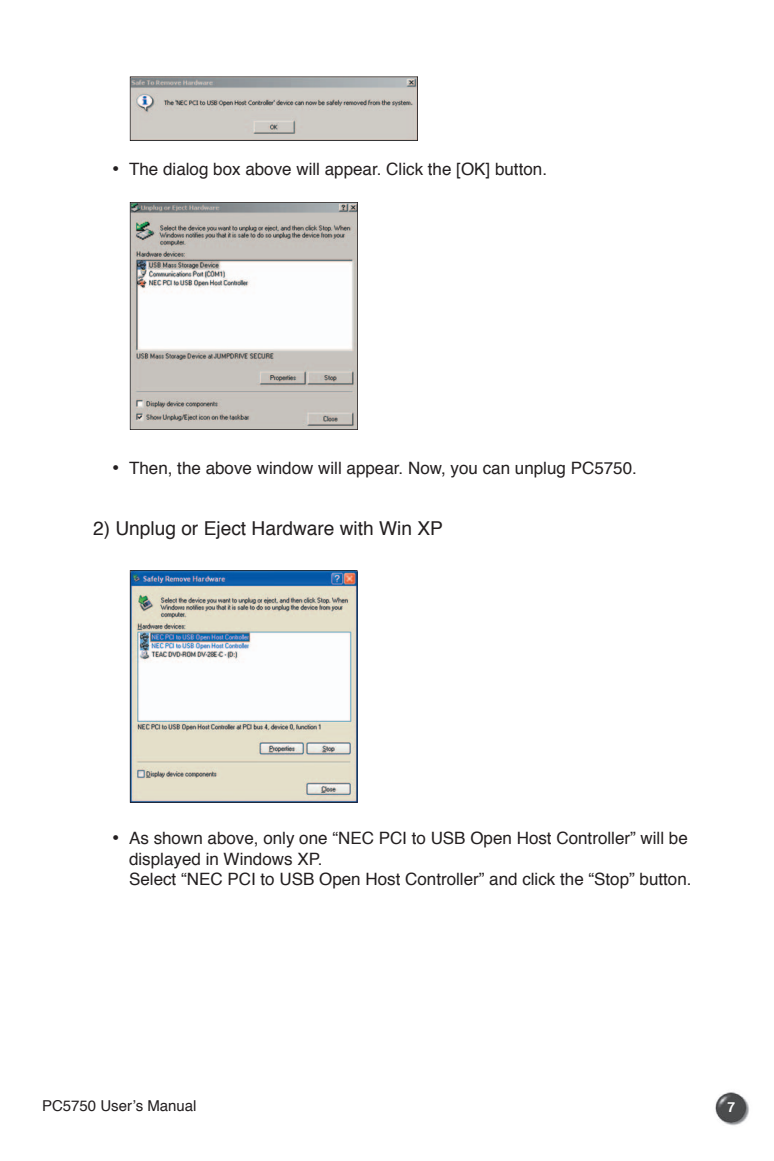
<style>
.page{position:relative;width:774px;height:1161px;background:#fff}
.page>*{position:absolute;margin:0;border:0;box-sizing:border-box;transform-origin:0 0}
.t1{font:19.2px "Helvetica";color:#231f20}
.t2{font:16.95px/20.4px "Helvetica";color:#231f20}
.t3{font:15px "Helvetica";color:#231f20}
.t4{font:700 13.8px "Helvetica";color:#fff}
.s1{font-family:"Universal Newswith Comm Pi";font-size:19.2px}
</style>
<div class="page">
<svg style="left:130px;top:77px;width:288px;height:64px"></svg>
<svg style="left:130px;top:202px;width:228px;height:228px"></svg>
<svg style="left:130px;top:570px;width:227px;height:233px"></svg>
<img style="left:713px;top:1089px;width:39px;height:39px;border-radius:50%">
<p class="t2" style="left:113px;top:160px;width:435px"><span class="s1">•</span> The dialog box above will appear. Click the [OK] button.</p>
<p class="t2" style="left:113px;top:459px;width:525px"><span class="s1">•</span> Then, the above window will appear. Now, you can unplug PC5750.</p>
<p class="t1" style="left:93px;top:516px;width:351px">2) Unplug or Eject Hardware with Win XP</p>
<p class="t2" style="left:129px;top:829px;width:564px;text-indent:-16px"><span class="s1">•</span> As shown above, only one “NEC PCI to USB Open Host Controller” will be displayed in Windows XP.<br>Select “NEC PCI to USB Open Host Controller” and click the “Stop” button.</p>
<p class="t3" style="left:42px;top:1095px;width:156px">PC5750 User’s Manual</p>
<p class="t4" style="left:727px;top:1098px;width:9px">7</p>
</div>
